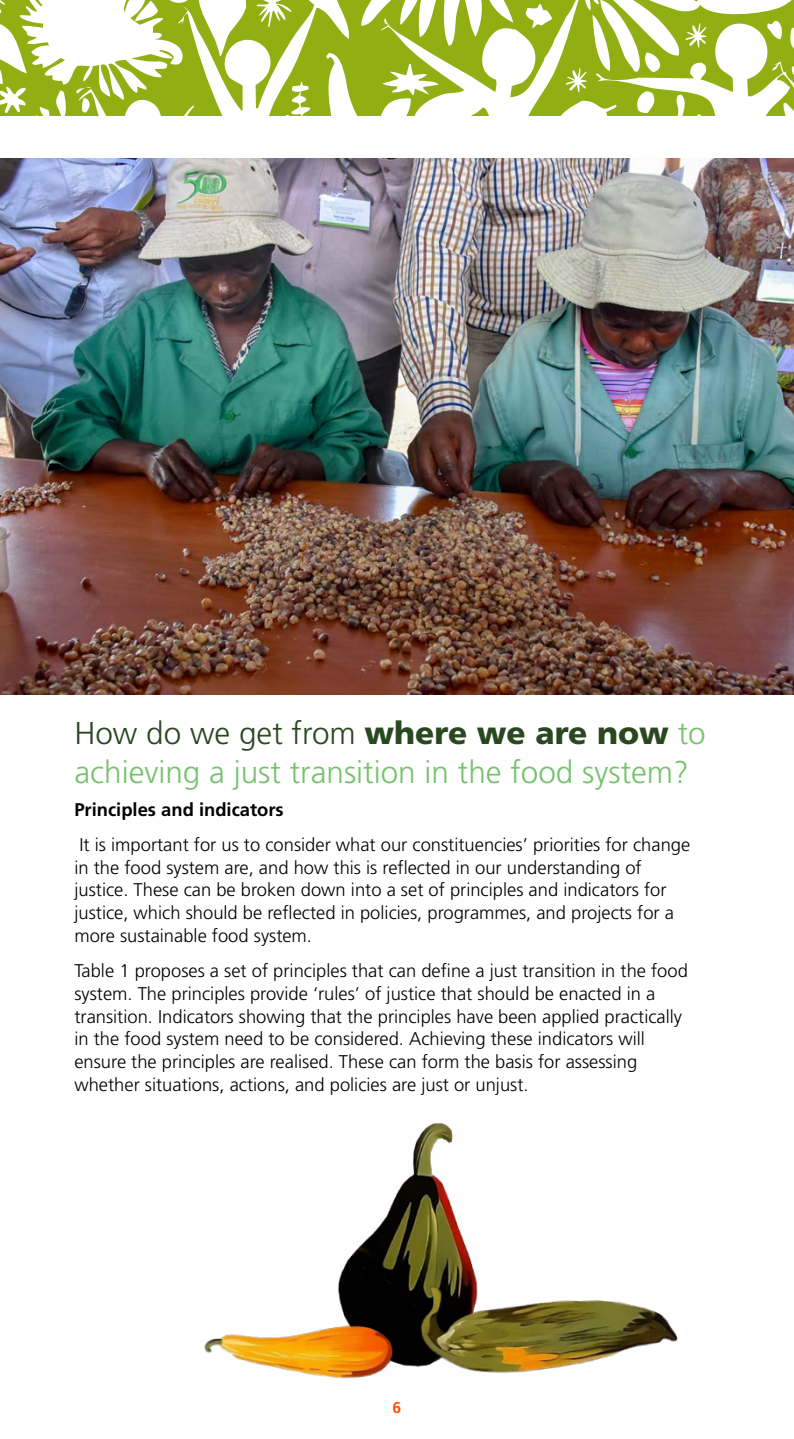
<style>
.page{position:relative;width:794px;height:1439px;background:#fff}
.page>*{position:absolute;margin:0;border:0;box-sizing:border-box;transform-origin:0 0}
.t1{font:300 31.5px/38.5px "Frutiger";color:#75c26c}
.t2{font:300 18.38px/22.8px "Frutiger";color:#000}
.t3{font:700 18.38px "Frutiger";color:#000}
.t4{font:700 15.75px "Frutiger";color:#fd5109}
.s1{color:#294820}
.s2{font-weight:900;color:#294820}
</style>
<div class="page">
<svg style="left:0;top:0;width:794px;height:116px;fill:#94b118"></svg>
<img style="left:0;top:159px;width:794px;height:535px">
<img style="left:338px;top:1123px;width:136px;height:243px">
<img style="left:204px;top:1318px;width:196px;height:61px">
<img style="left:407px;top:1270px;width:271px;height:103px">
<h1 class="t1" style="left:74px;top:715px;width:633px"><span class="s1">How do we get from</span> <span class="s2">where we are now</span> to achieving a just transition in the food system?</h1>
<p class="t3" style="left:74px;top:798px;width:211px">Principles and indicators</p>
<p class="t2" style="left:74px;top:833px;width:617px">It is important for us to consider what our constituencies’ priorities for change in the food system are, and how this is reflected in our understanding of justice. These can be broken down into a set of principles and indicators for justice, which should be reflected in policies, programmes, and projects for a more sustainable food system.</p>
<p class="t2" style="left:74px;top:959px;width:615px">Table 1 proposes a set of principles that can define a just transition in the food system. The principles provide ‘rules’ of justice that should be enacted in a transition. Indicators showing that the principles have been applied practically in the food system need to be considered. Achieving these indicators will ensure the principles are realised. These can form the basis for assessing whether situations, actions, and policies are just or unjust.</p>
<p class="t4" style="left:392px;top:1398px;width:10px">6</p>
</div>
